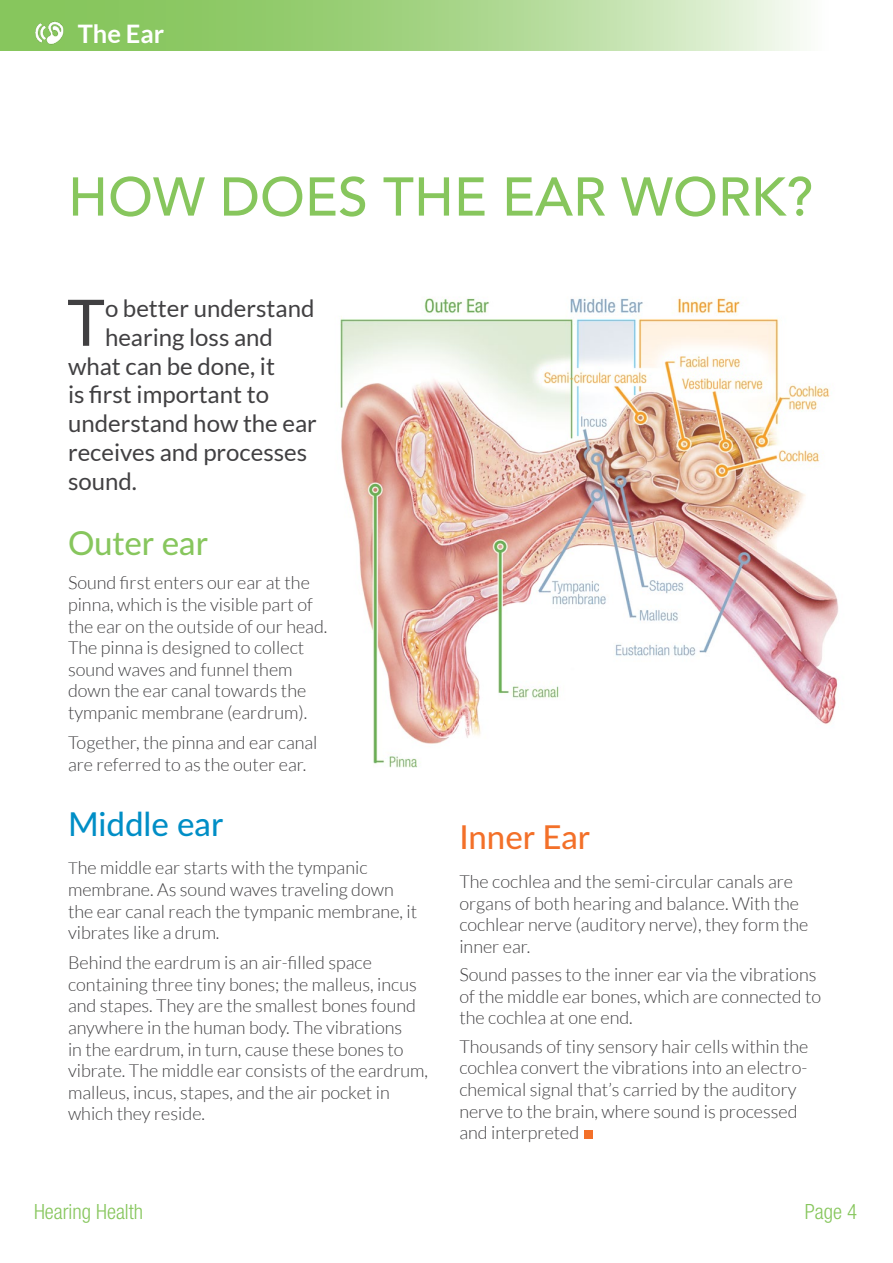
<style>
.page{position:relative;width:893px;height:1263px;background:#fff}
.page>*{position:absolute;margin:0;border:0;box-sizing:border-box;transform-origin:0 0}
.t1{font:64.2px "Lato";color:#414042}
.t2{font:500 54px "Avenir";color:#87c65d}
.t3{font:500 33px "Lato";color:#008ec6}
.t4{font:500 33px "Lato";color:#87c65d}
.t5{font:500 33px "Lato";color:#f37029}
.t6{font:700 25.5px "Lato";color:#fff}
.t7{font:24px "Lato";color:#414042}
.t8{font:300 condensed 21px "Helvetica Neue LT Std";color:#87c65d}
.t9{font:300 18px/21.6px "Lato";color:#414042}
.s1{font-size:16.5px}
</style>
<div class="page">
<svg style="left:0;top:0;width:804px;height:51px;background:#aad68d"></svg>
<img style="left:34px;top:20px;width:30px;height:25px">
<img style="left:340px;top:298px;width:499px;height:470px">
<div style="left:584px;top:1131px;width:9px;height:8px;background:#f37029"></div>
<h3 class="t6" style="left:78px;top:19px;width:88px">The Ear</h3>
<h2 class="t2" style="left:68px;top:150px;width:746px">HOW DOES THE EAR WORK?</h2>
<h1 class="t1" style="left:67px;top:287px;width:39px">T</h1>
<h3 class="t7" style="left:105px;top:295px;width:211px">o better understand</h3>
<h3 class="t7" style="left:105px;top:324px;width:170px">hearing loss and</h3>
<h3 class="t7" style="left:68px;top:353px;width:208px">what can be done, it</h3>
<h3 class="t7" style="left:68px;top:381px;width:203px">is first important to</h3>
<h3 class="t7" style="left:68px;top:410px;width:250px">understand how the ear</h3>
<h3 class="t7" style="left:68px;top:439px;width:241px">receives and processes</h3>
<h3 class="t7" style="left:68px;top:468px;width:70px">sound.</h3>
<h3 class="t4" style="left:68px;top:519px;width:141px">Outer ear</h3>
<p class="t9" style="left:68px;top:572px;width:261px">Sound first enters our ear at the pinna, which is the visible part of the ear on the outside of our head.<br>The pinna is designed to collect sound waves and funnel them down the ear canal towards the tympanic membrane (eardrum).</p>
<p class="t9" style="left:68px;top:732px;width:251px">Together, the pinna and ear canal are referred to as the outer ear.</p>
<h3 class="t3" style="left:68px;top:800px;width:157px">Middle ear</h3>
<p class="t9" style="left:68px;top:857px;width:351px"><span class="s1">T</span>he middle ear starts with the tympanic membrane. As sound waves traveling down the ear canal reach the tympanic membrane, it vibrates like a drum.</p>
<p class="t9" style="left:68px;top:952px;width:362px">Behind the eardrum is an air-filled space containing three tiny bones; the malleus, incus and stapes. They are the smallest bones found anywhere in the human body. The vibrations<br>in the eardrum, in turn, cause these bones to vibrate. The middle ear consists of the eardrum, malleus, incus, stapes, and the air pocket in which they reside.</p>
<h3 class="t5" style="left:459px;top:814px;width:132px">Inner Ear</h3>
<p class="t9" style="left:459px;top:871px;width:350px">The cochlea and the semi-circular canals are organs of both hearing and balance. With the cochlear nerve (auditory nerve), they form the inner ear.</p>
<p class="t9" style="left:459px;top:964px;width:363px">Sound passes to the inner ear via the vibrations of the middle ear bones, which are connected to the cochlea at one end.</p>
<p class="t9" style="left:459px;top:1035px;width:351px">Thousands of tiny sensory hair cells within the cochlea convert the vibrations into an electro&shy;chemical signal that’s carried by the auditory nerve to the brain, where sound is processed and interpreted</p>
<p class="t8" style="left:34px;top:1200px;width:111px">Hearing Health</p>
<p class="t8" style="left:805px;top:1200px;width:54px">Page 4</p>
</div>
